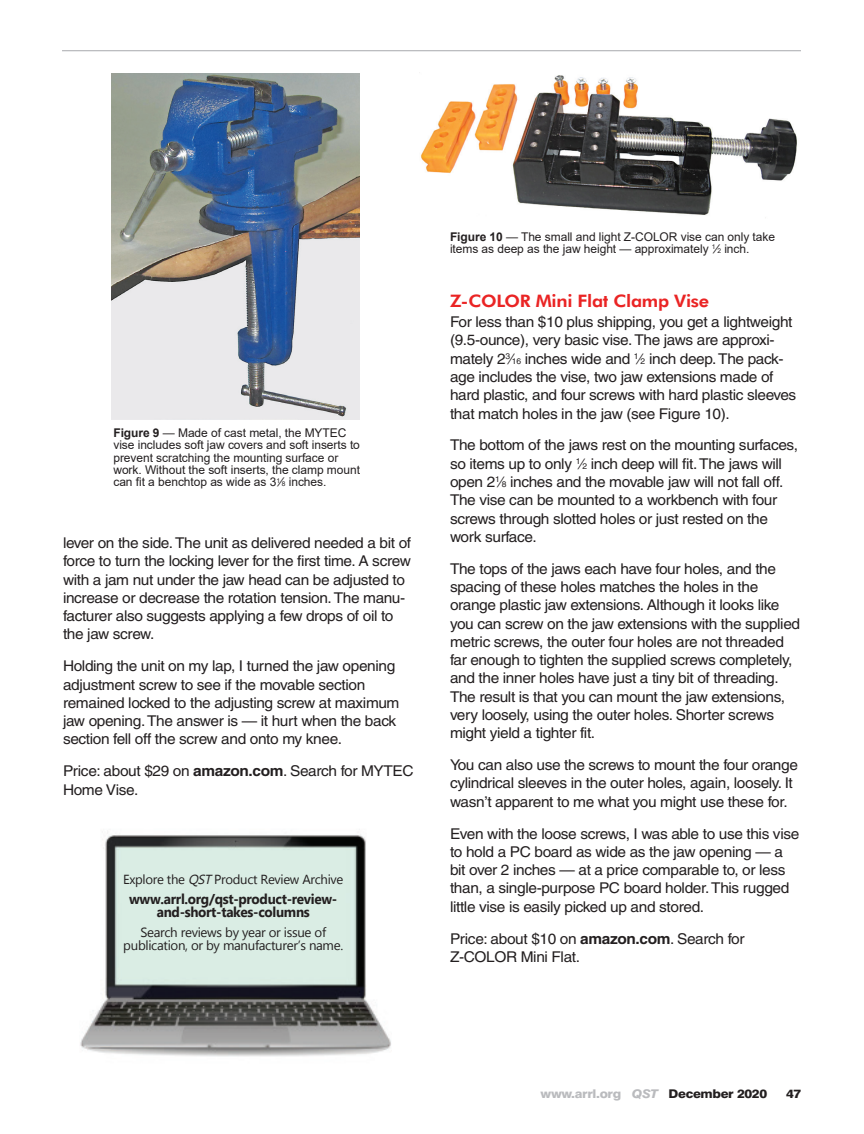
<style>
.page{position:relative;width:864px;height:1134px;background:#fff}
.page>*{position:absolute;margin:0;border:0;box-sizing:border-box;transform-origin:0 0}
.Subhead_1{font:800 17.25px "Futura BT";letter-spacing:-.015em;color:#ea2424;scale:1.05 1}
.Body_Text{font:14.85px/18.3px "Helvetica";letter-spacing:-.025em;color:#231f20;scale:1.04 1}
.Body_Text-2{font:700 14.25px/12.9px "Gadugi";letter-spacing:-.025em;color:#231f20;text-align:center;scale:.95 1}
.Body_Text-3{font:13.2px/12.9px "Gadugi";letter-spacing:-.025em;color:#231f20;text-align:center}
.Body_Text-4{font:13.05px "Gadugi";letter-spacing:-.025em;color:#231f20}
.t1{font:12px/12.3px "Arial";letter-spacing:-.005em;color:#231f20}
.t2{font:800 12px "Swiss 721 BT";letter-spacing:-.025em;color:#babbbe;scale:1.1 1}
.t3{font:800 12px "Swiss 721 BT";color:#231f20;scale:1.1 1}
.s1{font-weight:700}
.s2{font-size:6.6px}
.s3{font-style:italic}
.s4{font-size:8.1px}
.s5{color:#231f20}
</style>
<div class="page">
<hr style="left:62px;top:50px;width:739px;height:1px;background:#a8a9ad">
<img style="left:80px;top:832px;width:311px;height:225px">
<img style="left:421px;top:75px;width:376px;height:140px">
<img style="left:112px;top:73px;width:248px;height:347px">
<p class="t1" style="left:113px;top:427px;width:248px"><span class="s1">Figure 9</span> — Made of cast metal, the MYTEC vise includes soft jaw covers and soft inserts to prevent scratching the mounting surface or work. Without the soft inserts, the clamp mount can fit a benchtop as wide as 3<sup>1</sup>⁄<span class="s2">8</span> inches.</p>
<p class="Body_Text" style="left:63px;top:534px;width:336px">lever on the side. The unit as delivered needed a bit of force to turn the locking lever for the first time. A screw with a jam nut under the jaw head can be adjusted to increase or decrease the rotation tension. The manu&shy;facturer also suggests applying a few drops of oil to the jaw screw.</p>
<p class="Body_Text" style="left:63px;top:657px;width:325px">Holding the unit on my lap, I turned the jaw opening adjustment screw to see if the movable section remained locked to the adjusting screw at maximum jaw opening. The answer is — it hurt when the back section fell off the screw and onto my knee.</p>
<p class="Body_Text" style="left:63px;top:762px;width:339px">Price: about $29 on <span class="s1">amazon.com</span>. Search for MYTEC<br>Home Vise.</p>
<p class="Body_Text-4" style="left:123px;top:872px;width:222px">Explore the <span class="s3">QST</span>Product Review Archive</p>
<p class="Body_Text-2" style="left:129px;top:893px;width:221px">www.arrl.org/qst-product-review&shy;and-short-takes-columns</p>
<p class="Body_Text-3" style="left:123px;top:926px;width:221px">Search reviews by year or issue of publication, or by manufacturer’s name.</p>
<p class="t1" style="left:450px;top:230px;width:327px"><span class="s1">Figure 10</span> — The small and light Z-COLOR vise can only take items as deep as the jaw height — approximately <sup>1</sup>⁄<span class="s2">2</span> inch.</p>
<p class="Subhead_1" style="left:450px;top:291px;width:248px">Z-COLOR Mini Flat Clamp Vise</p>
<p class="Body_Text" style="left:450px;top:313px;width:335px">For less than $10 plus shipping, you get a lightweight (9.5-ounce), very basic vise. The jaws are approxi&shy;mately 2<sup>3</sup>⁄<span class="s4">16</span> inches wide and <sup>1</sup>⁄<span class="s4">2</span> inch deep. The pack&shy;age includes the vise, two jaw extensions made of hard plastic, and four screws with hard plastic sleeves that match holes in the jaw (see Figure 10).</p>
<p class="Body_Text" style="left:450px;top:436px;width:336px">The bottom of the jaws rest on the mounting surfaces, so items up to only <sup>1</sup>⁄<span class="s4">2</span> inch deep will fit. The jaws will open 2<sup>1</sup>⁄<span class="s4">8</span> inches and the movable jaw will not fall off.<br>The vise can be mounted to a workbench with four screws through slotted holes or just rested on the work surface.</p>
<p class="Body_Text" style="left:450px;top:559px;width:338px">The tops of the jaws each have four holes, and the spacing of these holes matches the holes in the orange plastic jaw extensions. Although it looks like you can screw on the jaw extensions with the supplied metric screws, the outer four holes are not threaded far enough to tighten the supplied screws completely, and the inner holes have just a tiny bit of threading.<br>The result is that you can mount the jaw extensions, very loosely, using the outer holes. Shorter screws might yield a tighter fit.</p>
<p class="Body_Text" style="left:450px;top:756px;width:336px">You can also use the screws to mount the four orange cylindrical sleeves in the outer holes, again, loosely. It wasn’t apparent to me what you might use these for.</p>
<p class="Body_Text" style="left:450px;top:824px;width:337px">Even with the loose screws, I was able to use this vise to hold a PC board as wide as the jaw opening — a bit over 2 inches — at a price comparable to, or less than, a single-purpose PC board holder. This rugged little vise is easily picked up and stored.</p>
<p class="Body_Text" style="left:450px;top:929px;width:285px">Price: about $10 on <span class="s1">amazon.com</span>. Search for<br>Z-COLOR Mini Flat.</p>
<p class="t2" style="left:540px;top:1086px;width:208px">www.arrl.org <span class="s3">QST</span> <span class="s5">December 2020</span></p>
<p class="t3" style="left:786px;top:1086px;width:15px">47</p>
</div>
